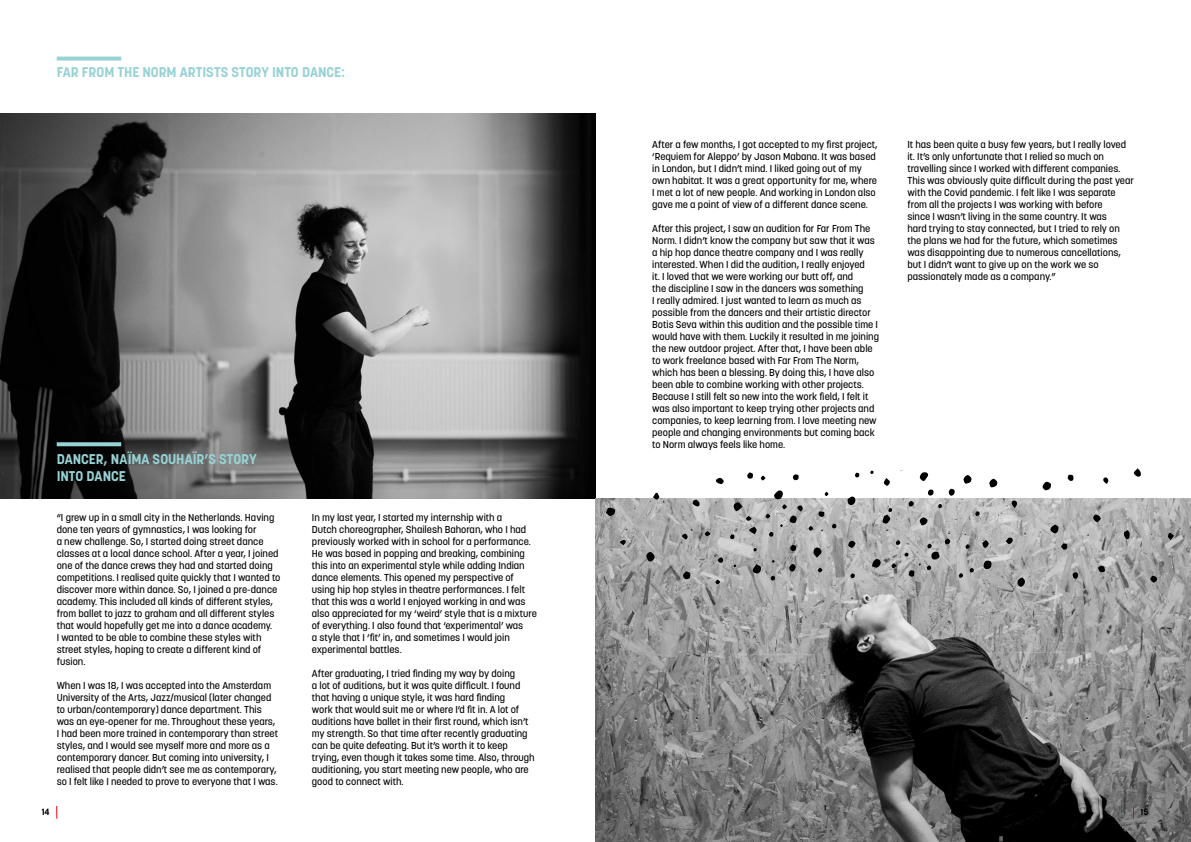
<style>
.page{position:relative;width:1191px;height:842px;background:#fff}
.page>*{position:absolute;margin:0;border:0;box-sizing:border-box;transform-origin:0 0}
._2ND_Header_18pt_-_2{font:700 14px "Korolev";letter-spacing:-.005em;color:#97d2d4}
.Main_Text{font:700 14px/16.8px "Korolev";letter-spacing:-.005em;color:#97d2d4}
.Main_Text-2{font:500 10px/12px "Korolev";color:#000}
.t1{font:700 9px "Korolev";color:#000}
</style>
<div class="page">
<img style="left:0;top:113px;width:595px;height:385px">
<img style="left:595px;top:499px;width:596px;height:343px">
<svg style="left:57px;top:57px;width:64px;height:4px"></svg>
<svg style="left:57px;top:442px;width:64px;height:4px"></svg>
<svg style="left:645px;top:551px;width:9px;height:11px"></svg>
<svg style="left:682px;top:571px;width:8px;height:8px"></svg>
<svg style="left:855px;top:473px;width:4px;height:5px"></svg>
<svg style="left:730px;top:534px;width:4px;height:5px"></svg>
<svg style="left:850px;top:573px;width:4px;height:5px"></svg>
<svg style="left:770px;top:576px;width:5px;height:5px"></svg>
<svg style="left:790px;top:545px;width:6px;height:6px"></svg>
<svg style="left:904px;top:553px;width:4px;height:4px"></svg>
<svg style="left:715px;top:580px;width:5px;height:4px"></svg>
<svg style="left:817px;top:568px;width:5px;height:4px"></svg>
<svg style="left:747px;top:472px;width:18px;height:8px"></svg>
<svg style="left:704px;top:531px;width:6px;height:5px"></svg>
<svg style="left:838px;top:587px;width:7px;height:2px"></svg>
<svg style="left:752px;top:564px;width:9px;height:9px"></svg>
<svg style="left:983px;top:560px;width:8px;height:9px"></svg>
<svg style="left:927px;top:489px;width:6px;height:7px"></svg>
<svg style="left:789px;top:563px;width:6px;height:9px"></svg>
<svg style="left:792px;top:474px;width:7px;height:6px"></svg>
<svg style="left:872px;top:559px;width:9px;height:9px"></svg>
<svg style="left:606px;top:508px;width:10px;height:8px"></svg>
<svg style="left:1042px;top:481px;width:9px;height:9px"></svg>
<svg style="left:848px;top:540px;width:8px;height:8px"></svg>
<svg style="left:813px;top:547px;width:9px;height:11px"></svg>
<svg style="left:982px;top:540px;width:7px;height:8px"></svg>
<svg style="left:919px;top:472px;width:9px;height:9px"></svg>
<svg style="left:1049px;top:525px;width:10px;height:9px"></svg>
<svg style="left:882px;top:508px;width:10px;height:16px"></svg>
<svg style="left:847px;top:496px;width:8px;height:9px"></svg>
<svg style="left:733px;top:501px;width:18px;height:20px"></svg>
<svg style="left:989px;top:478px;width:8px;height:9px"></svg>
<svg style="left:963px;top:475px;width:8px;height:9px"></svg>
<svg style="left:938px;top:504px;width:4px;height:4px"></svg>
<svg style="left:908px;top:501px;width:6px;height:6px"></svg>
<svg style="left:975px;top:511px;width:4px;height:5px"></svg>
<svg style="left:965px;top:544px;width:5px;height:5px"></svg>
<svg style="left:958px;top:573px;width:5px;height:5px"></svg>
<svg style="left:969px;top:568px;width:5px;height:5px"></svg>
<svg style="left:891px;top:563px;width:5px;height:5px"></svg>
<svg style="left:895px;top:540px;width:5px;height:5px"></svg>
<svg style="left:926px;top:538px;width:24px;height:32px"></svg>
<svg style="left:1017px;top:577px;width:8px;height:10px"></svg>
<svg style="left:948px;top:489px;width:6px;height:7px"></svg>
<svg style="left:982px;top:583px;width:4px;height:6px"></svg>
<svg style="left:908px;top:563px;width:12px;height:14px"></svg>
<svg style="left:883px;top:478px;width:7px;height:8px"></svg>
<svg style="left:1005px;top:537px;width:8px;height:7px"></svg>
<svg style="left:919px;top:517px;width:9px;height:8px"></svg>
<svg style="left:1123px;top:530px;width:7px;height:9px"></svg>
<svg style="left:1092px;top:514px;width:9px;height:8px"></svg>
<svg style="left:1133px;top:468px;width:8px;height:9px"></svg>
<svg style="left:749px;top:527px;width:7px;height:7px"></svg>
<svg style="left:717px;top:557px;width:6px;height:6px"></svg>
<svg style="left:1150px;top:576px;width:7px;height:7px"></svg>
<svg style="left:715px;top:478px;width:9px;height:6px"></svg>
<svg style="left:1098px;top:566px;width:8px;height:7px"></svg>
<svg style="left:682px;top:533px;width:6px;height:6px"></svg>
<svg style="left:765px;top:490px;width:71px;height:47px;background:#b8b8b8"></svg>
<svg style="left:692px;top:500px;width:7px;height:7px"></svg>
<svg style="left:1167px;top:533px;width:7px;height:7px"></svg>
<svg style="left:1067px;top:474px;width:6px;height:7px"></svg>
<svg style="left:653px;top:493px;width:6px;height:7px"></svg>
<svg style="left:1072px;top:571px;width:6px;height:8px"></svg>
<svg style="left:733px;top:583px;width:6px;height:6px"></svg>
<svg style="left:1061px;top:543px;width:6px;height:7px"></svg>
<svg style="left:1011px;top:500px;width:6px;height:8px"></svg>
<svg style="left:1103px;top:477px;width:5px;height:7px"></svg>
<svg style="left:620px;top:540px;width:6px;height:5px"></svg>
<svg style="left:56px;top:806px;width:1px;height:13px"></svg>
<svg style="left:1133px;top:806px;width:1px;height:13px"></svg>
<p class="_2ND_Header_18pt_-_2" style="left:57px;top:63px;width:289px">FAR FROM THE NORM ARTISTS STORY INTO DANCE:</p>
<p class="Main_Text" style="left:57px;top:450px;width:201px">DANCER, NAÏMA SOUHAÏR’S STORY<br>INTO DANCE</p>
<p class="Main_Text-2" style="left:57px;top:511px;width:225px">“I grew up in a small city in the Netherlands. Having done ten years of gymnastics, I was looking for<br>a new challenge. So, I started doing street dance classes at a local dance school. After a year, I joined one of the dance crews they had and started doing competitions. I realised quite quickly that I wanted to discover more within dance. So, I joined a pre-dance academy. This included all kinds of different styles, from ballet to jazz to graham and all different styles that would hopefully get me into a dance academy.<br>I wanted to be able to combine these styles with street styles, hoping to create a different kind of fusion.</p>
<p class="Main_Text-2" style="left:57px;top:679px;width:223px">When I was 18, I was accepted into the Amsterdam University of the Arts, Jazz/musical (later changed to urban/contemporary) dance department. This was an eye-opener for me. Throughout these years, I had been more trained in contemporary than street styles, and I would see myself more and more as a contemporary dancer. But coming into university, I realised that people didn’t see me as contemporary, so I felt like I needed to prove to everyone that I was.</p>
<p class="Main_Text-2" style="left:312px;top:511px;width:226px">In my last year, I started my internship with a<br>Dutch choreographer, Shailesh Bahoran, who I had previously worked with in school for a performance.<br>He was based in popping and breaking, combining this into an experimental style while adding Indian dance elements. This opened my perspective of using hip hop styles in theatre performances. I felt that this was a world I enjoyed working in and was also appreciated for my ‘weird’ style that is a mixture of everything. I also found that ‘experimental’ was<br>a style that I ‘fit’ in, and sometimes I would join experimental battles.</p>
<p class="Main_Text-2" style="left:312px;top:667px;width:224px">After graduating, I tried finding my way by doing<br>a lot of auditions, but it was quite difficult. I found that having a unique style, it was hard finding<br>work that would suit me or where I’d fit in. A lot of auditions have ballet in their first round, which isn’t my strength. So that time after recently graduating can be quite defeating. But it’s worth it to keep trying, even though it takes some time. Also, through auditioning, you start meeting new people, who are good to connect with.</p>
<p class="Main_Text-2" style="left:652px;top:138px;width:227px">After a few months, I got accepted to my first project, ‘Requiem for Aleppo’ by Jason Mabana. It was based in London, but I didn’t mind. I liked going out of my own habitat. It was a great opportunity for me, where I met a lot of new people. And working in London also gave me a point of view of a different dance scene.</p>
<p class="Main_Text-2" style="left:652px;top:222px;width:228px">After this project, I saw an audition for Far From The Norm. I didn’t know the company but saw that it was a hip hop dance theatre company and I was really interested. When I did the audition, I really enjoyed<br>it. I loved that we were working our butt off, and<br>the discipline I saw in the dancers was something<br>I really admired. I just wanted to learn as much as possible from the dancers and their artistic director Botis Seva within this audition and the possible time I would have with them. Luckily it resulted in me joining the new outdoor project. After that, I have been able to work freelance based with Far From The Norm, which has been a blessing. By doing this, I have also been able to combine working with other projects.<br>Because I still felt so new into the work field, I felt it was also important to keep trying other projects and companies, to keep learning from. I love meeting new people and changing environments but coming back to Norm always feels like home.</p>
<p class="Main_Text-2" style="left:907px;top:138px;width:228px">It has been quite a busy few years, but I really loved it. It’s only unfortunate that I relied so much on travelling since I worked with different companies.<br>This was obviously quite difficult during the past year with the Covid pandemic. I felt like I was separate from all the projects I was working with before<br>since I wasn’t living in the same country. It was<br>hard trying to stay connected, but I tried to rely on the plans we had for the future, which sometimes was disappointing due to numerous cancellations, but I didn’t want to give up on the work we so passionately made as a company.”</p>
<p class="t1" style="left:42px;top:806px;width:9px">14</p>
<p class="t1" style="left:1140px;top:806px;width:9px">15</p>
</div>
